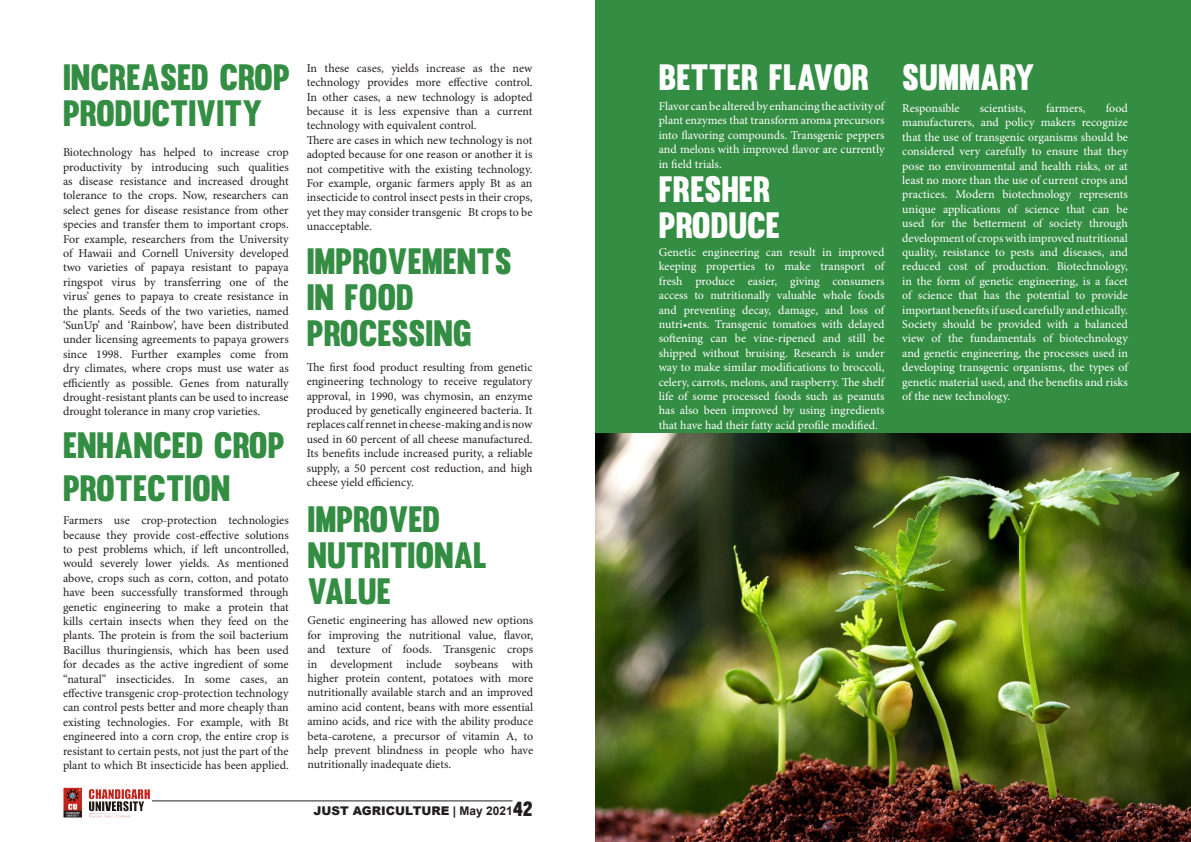
<style>
.page{position:relative;width:1191px;height:842px;background:#fff}
.page>*{position:absolute;margin:0;border:0;box-sizing:border-box;transform-origin:0 0}
.t1{font:36px/36px "Muro";color:#338d42}
.t2{font:36px "Muro";color:#fff}
.t3{font:12px/14.4px "Minion Pro";color:#231f20;text-align:justify}
.t4{font:12px/14.4px "Minion Pro";color:#fff;text-align:justify}
.t5{font:900 12px "Arial";color:#231f20}
.s1{font-weight:700}
.s2{font-family:"Muro";font-weight:400;font-size:20px}
</style>
<div class="page">
<hr style="left:152px;top:800px;width:360px;height:1px;background:#231f20">
<img style="left:63px;top:787px;width:87px;height:31px">
<div style="left:595px;top:0;width:596px;height:565px;background:#338d42"></div>
<img style="left:595px;top:433px;width:596px;height:409px">
<p class="t1" style="left:63px;top:59px;width:228px">INCREASED CROP<br>PRODUCTIVITY</p>
<p class="t3" style="left:63px;top:146px;width:227px">Biotechnology has helped to increase crop productivity by introducing such qualities as disease resistance and increased drought tolerance to the crops. Now, researchers can select genes for disease resistance from other species and transfer them to important crops.<br>For example, researchers from the University of Hawaii and Cornell University developed two varieties of papaya resistant to papaya ringspot virus by transferring one of the virus’ genes to papaya to create resistance in the plants. Seeds of the two varieties, named ‘SunUp’ and ‘Rainbow’, have been distributed under licensing agreements to papaya growers since 1998. Further examples come from dry climates, where crops must use water as efficiently as possible. Genes from naturally drought-resistant plants can be used to increase drought tolerance in many crop varieties.</p>
<p class="t1" style="left:63px;top:423px;width:223px;line-height:43.2px">ENHANCED CROP<br>PROTECTION</p>
<p class="t3" style="left:63px;top:514px;width:227px">Farmers use crop-protection technologies because they provide cost-effective solutions to pest problems which, if left uncontrolled, would severely lower yields. As mentioned above, crops such as corn, cotton, and potato have been successfully transformed through genetic engineering to make a protein that kills certain insects when they feed on the plants. The protein is from the soil bacterium Bacillus thuringiensis, which has been used for decades as the active ingredient of some “natural” insecticides. In some cases, an effective transgenic crop-protection technology can control pests better and more cheaply than existing technologies. For example, with Bt engineered into a corn crop, the entire crop is resistant to certain pests, not just the part of the plant to which Bt insecticide has been applied.</p>
<p class="t3" style="left:307px;top:61px;width:227px">In these cases, yields increase as the new technology provides more effective control.<br>In other cases, a new technology is adopted because it is less expensive than a current technology with equivalent control.</p>
<p class="t3" style="left:307px;top:133px;width:227px">There are cases in which new technology is not adopted because for one reason or another it is not competitive with the existing technology.<br>For example, organic farmers apply Bt as an insecticide to control insect pests in their crops, yet they may consider transgenic Bt crops to be unacceptable.</p>
<p class="t1" style="left:307px;top:243px;width:206px">IMPROVEMENTS<br>IN FOOD</p>
<p class="t1" style="left:307px;top:315px;width:166px">PROCESSING</p>
<p class="t3" style="left:307px;top:360px;width:227px">The first food product resulting from genetic engineering technology to receive regulatory approval, in 1990, was chymosin, an enzyme produced by genetically engineered bacteria. It replaces calf rennet in cheese-making and is now used in 60 percent of all cheese manufactured.<br>Its benefits include increased purity, a reliable supply, a 50 percent cost reduction, and high cheese yield efficiency.</p>
<p class="t1" style="left:307px;top:501px;width:134px">IMPROVED</p>
<p class="t1" style="left:307px;top:537px;width:181px">NUTRITIONAL<br>VALUE</p>
<p class="t3" style="left:307px;top:614px;width:227px">Genetic engineering has allowed new options for improving the nutritional value, flavor, and texture of foods. Transgenic crops in development include soybeans with higher protein content, potatoes with more nutritionally available starch and an improved amino acid content, beans with more essential amino acids, and rice with the ability produce beta-carotene, a precursor of vitamin A, to help prevent blindness in people who have nutritionally inadequate diets.</p>
<p class="t5" style="left:313px;top:802px;width:221px">JUST AGRICULTURE <span class="s1">| May 2021</span><span class="s2">42</span></p>
<p class="t2" style="left:659px;top:55px;width:212px">BETTER FLAVOR</p>
<p class="t4" style="left:659px;top:99px;width:227px">Flavor can be altered by enhancing the activity of plant enzymes that transform aroma precursors into flavoring compounds. Transgenic peppers and melons with improved flavor are currently in field trials.</p>
<p class="t2" style="left:659px;top:168px;width:113px">FRESHER</p>
<p class="t2" style="left:659px;top:204px;width:123px">PRODUCE</p>
<p class="t4" style="left:659px;top:245px;width:227px">Genetic engineering can result in improved keeping properties to make transport of fresh produce easier, giving consumers access to nutritionally valuable whole foods and preventing decay, damage, and loss of nutri•ents. Transgenic tomatoes with delayed softening can be vine-ripened and still be shipped without bruising. Research is under way to make similar modifications to broccoli, celery, carrots, melons, and raspberry. The shelf life of some processed foods such as peanuts has also been improved by using ingredients that have had their fatty acid profile modified.</p>
<p class="t2" style="left:902px;top:55px;width:134px">SUMMARY</p>
<p class="t4" style="left:902px;top:101px;width:227px;text-indent:203px">food manufacturers, and policy makers recognize that the use of transgenic organisms should be considered very carefully to ensure that they pose no environmental and health risks, or at least no more than the use of current crops and practices. Modern biotechnology represents unique applications of science that can be used for the betterment of society through development of crops with improved nutritional quality, resistance to pests and diseases, and reduced cost of production. Biotechnology, in the form of genetic engineering, is a facet of science that has the potential to provide important benefits if used carefully and ethically.<br>Society should be provided with a balanced view of the fundamentals of biotechnology and genetic engineering, the processes used in developing transgenic organisms, the types of genetic material used, and the benefits and risks of the new technology.</p>
<p class="t4" style="left:902px;top:101px;width:59px">Responsible</p>
<p class="t4" style="left:979px;top:101px;width:48px">scientists,</p>
<p class="t4" style="left:1046px;top:101px;width:41px">farmers,</p>
</div>
